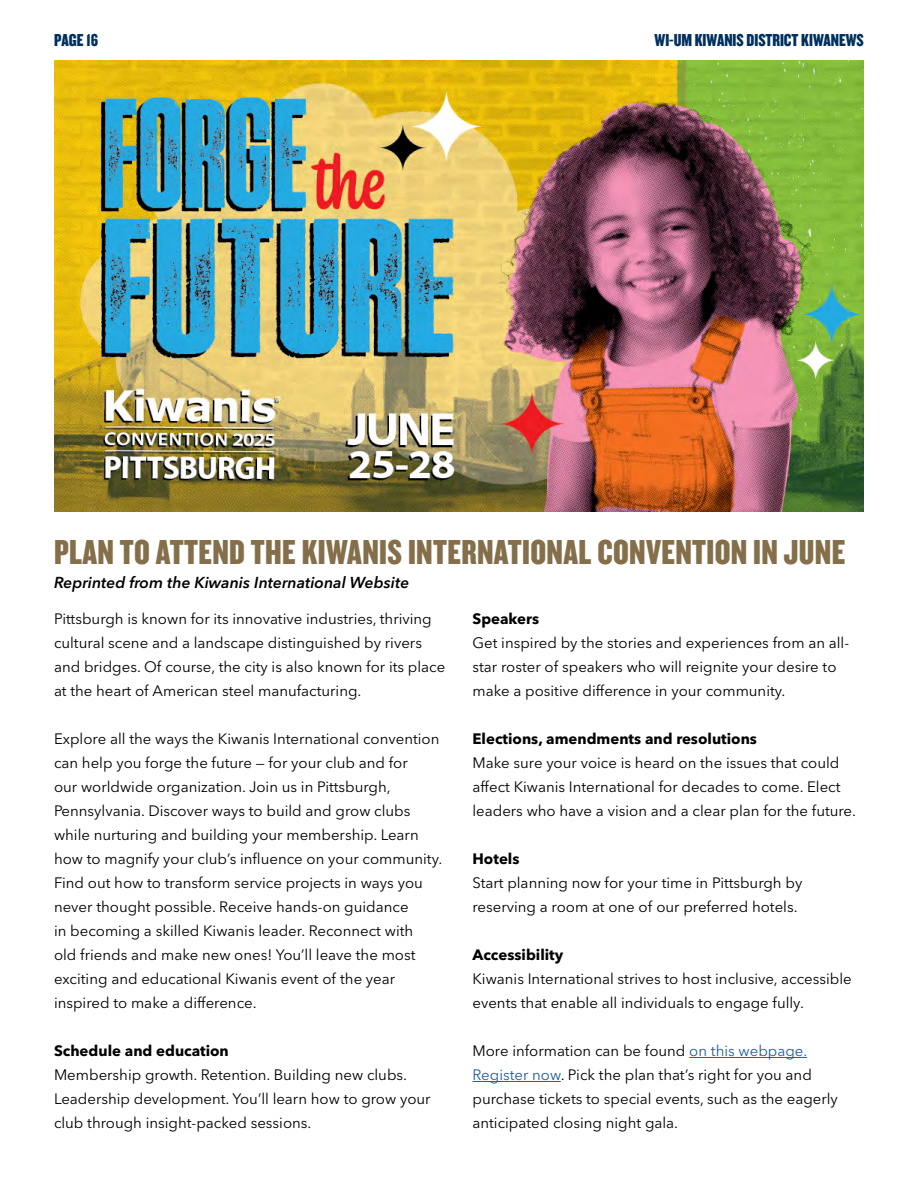
<style>
.page{position:relative;width:918px;height:1188px;background:#fff}
.page>*{position:absolute;margin:0;border:0;box-sizing:border-box;transform-origin:0 0}
.t1{font:36px "Knockout HTF69 Full Liteweight";letter-spacing:.01em;color:#856f4a}
.t2{font:18px "Knockout HTF69 Full Liteweight";color:#00305e}
.t3{font:italic 600 15.75px "Avenir Next LT Pro";color:#000}
.t4{font:15px/24px "Avenir Next LT Pro";color:#000}
.t5{font:700 15px "Avenir Next LT Pro";color:#000}
.s1{color:#215e9e}
</style>
<div class="page">
<hr style="left:689px;top:1057px;width:118px;height:1px;background:#215e9e">
<hr style="left:472px;top:1081px;width:89px;height:1px;background:#215e9e">
<img style="left:54px;top:61px;width:810px;height:450px">
<p class="t2" style="left:54px;top:30px;width:46px">PAGE 16</p>
<p class="t2" style="left:655px;top:30px;width:211px">WI-UM KIWANIS DISTRICT KIWANEWS</p>
<h1 class="t1" style="left:54px;top:533px;width:793px">PLAN TO ATTEND THE KIWANIS INTERNATIONAL CONVENTION IN JUNE</h1>
<p class="t3" style="left:54px;top:573px;width:357px">Reprinted from the Kiwanis International Website</p>
<p class="t4" style="left:54px;top:607px;width:393px">Pittsburgh is known for its innovative industries, thriving cultural scene and a landscape distinguished by rivers and bridges. Of course, the city is also known for its place at the heart of American steel manufacturing.</p>
<p class="t4" style="left:54px;top:727px;width:390px">Explore all the ways the Kiwanis International convention can help you forge the future — for your club and for<br>our worldwide organization. Join us in Pittsburgh, Pennsylvania. Discover ways to build and grow clubs while nurturing and building your membership. Learn how to magnify your club’s influence on your community.<br>Find out how to transform service projects in ways you never thought possible. Receive hands-on guidance<br>in becoming a skilled Kiwanis leader. Reconnect with<br>old friends and make new ones! You’ll leave the most exciting and educational Kiwanis event of the year inspired to make a difference.</p>
<p class="t5" style="left:54px;top:1042px;width:176px">Schedule and education</p>
<p class="t4" style="left:54px;top:1063px;width:378px">Membership growth. Retention. Building new clubs.<br>Leadership development. You’ll learn how to grow your club through insight-packed sessions.</p>
<p class="t5" style="left:472px;top:610px;width:68px">Speakers</p>
<p class="t4" style="left:472px;top:631px;width:378px">Get inspired by the stories and experiences from an all&shy;star roster of speakers who will reignite your desire to make a positive difference in your community.</p>
<p class="t5" style="left:472px;top:730px;width:286px">Elections, amendments and resolutions</p>
<p class="t4" style="left:472px;top:751px;width:385px">Make sure your voice is heard on the issues that could affect Kiwanis International for decades to come. Elect leaders who have a vision and a clear plan for the future.</p>
<p class="t5" style="left:472px;top:850px;width:49px">Hotels</p>
<p class="t4" style="left:472px;top:871px;width:331px">Start planning now for your time in Pittsburgh by reserving a room at one of our preferred hotels.</p>
<p class="t5" style="left:472px;top:946px;width:92px">Accessibility</p>
<p class="t4" style="left:472px;top:967px;width:381px">Kiwanis International strives to host inclusive, accessible events that enable all individuals to engage fully.</p>
<p class="t4" style="left:472px;top:1039px;width:367px">More information can be found <span class="s1">on this webpage.<br>Register now</span>. Pick the plan that’s right for you and purchase tickets to special events, such as the eagerly anticipated closing night gala.</p>
</div>
